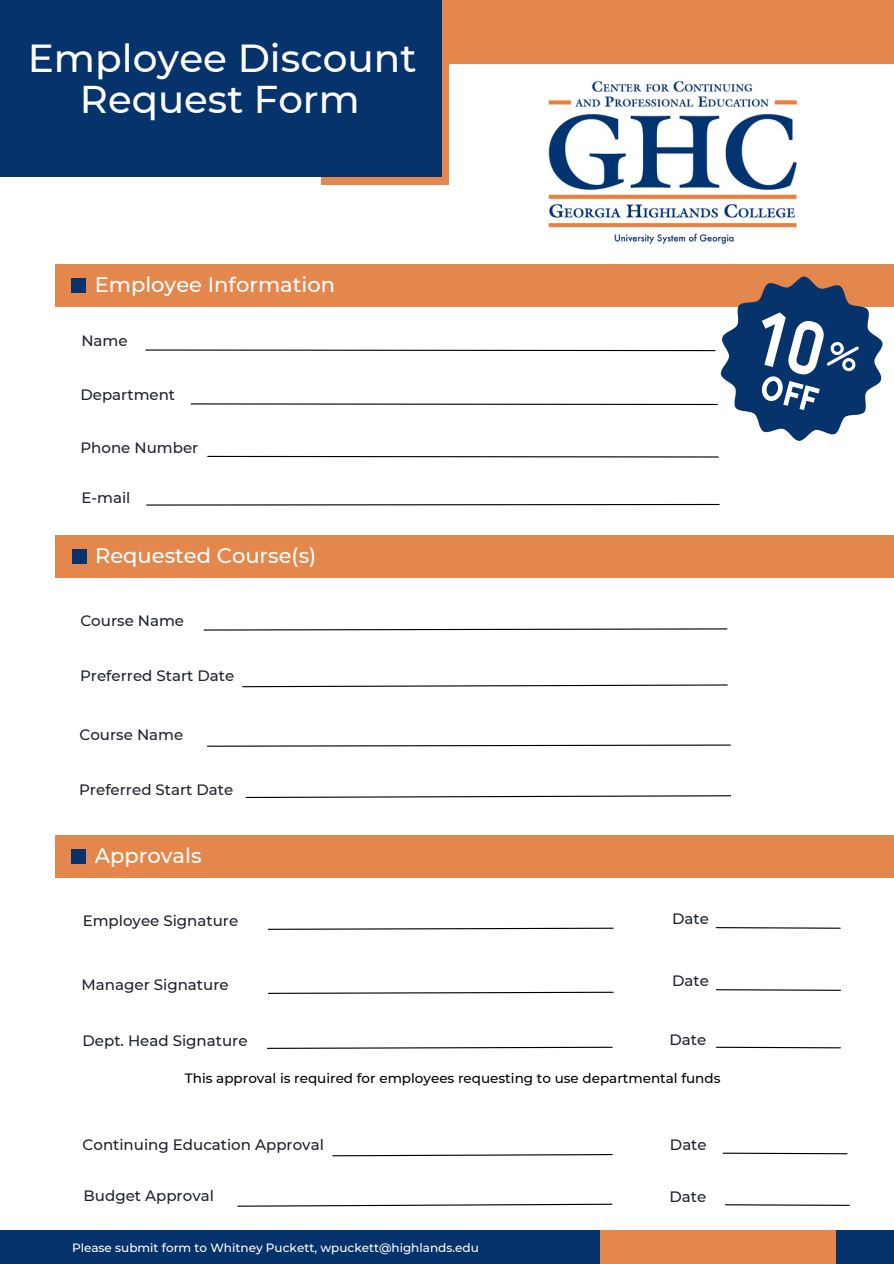
<style>
.page{position:relative;width:894px;height:1264px;background:#fff}
.page>*{position:absolute;margin:0;border:0;box-sizing:border-box;transform-origin:0 0}
.t1{font:500 39px "Montserrat";color:#fff}
.t2{font:500 38.7px "Montserrat";color:#fff}
.t3{font:500 21px "Montserrat";color:#fff}
.t4{font:500 15px "Montserrat";color:#1e232b}
.t5{font:500 13.5px "Montserrat";color:#000}
.t6{font:500 12px "Montserrat";color:#fff}
</style>
<div class="page">
<div style="left:0;top:1230px;width:893px;height:33px;background:#06336c"></div>
<div style="left:599px;top:1230px;width:236px;height:33px;background:#e4874d"></div>
<div style="left:55px;top:264px;width:838px;height:42px;background:#e4874d"></div>
<div style="left:434px;top:0;width:459px;height:63px;background:#e4874d"></div>
<svg style="left:321px;top:0;width:127px;height:184px;fill:#e4874d"></svg>
<div style="left:0;top:0;width:441px;height:176px;background:#06336c"></div>
<div style="left:72px;top:278px;width:14px;height:14px;background:#06336c"></div>
<div style="left:56px;top:535px;width:837px;height:42px;background:#e4874d"></div>
<div style="left:72px;top:549px;width:14px;height:14px;background:#06336c"></div>
<div style="left:55px;top:835px;width:838px;height:42px;background:#e4874d"></div>
<div style="left:72px;top:849px;width:14px;height:14px;background:#06336c"></div>
<svg style="left:267px;top:991px;width:347px;height:3px"></svg>
<svg style="left:146px;top:503px;width:574px;height:3px"></svg>
<svg style="left:332px;top:1154px;width:281px;height:2px"></svg>
<svg style="left:267px;top:927px;width:347px;height:3px"></svg>
<svg style="left:715px;top:927px;width:126px;height:2px"></svg>
<svg style="left:716px;top:989px;width:125px;height:2px"></svg>
<svg style="left:237px;top:1203px;width:376px;height:4px"></svg>
<svg style="left:267px;top:1046px;width:346px;height:3px"></svg>
<svg style="left:145px;top:276px;width:748px;height:182px"></svg>
<svg style="left:203px;top:628px;width:524px;height:3px"></svg>
<svg style="left:242px;top:684px;width:486px;height:3px"></svg>
<svg style="left:207px;top:744px;width:524px;height:3px"></svg>
<svg style="left:245px;top:795px;width:486px;height:3px"></svg>
<svg style="left:722px;top:1152px;width:126px;height:2px"></svg>
<svg style="left:716px;top:1046px;width:125px;height:2px"></svg>
<svg style="left:725px;top:1204px;width:125px;height:2px"></svg>
<img style="left:548px;top:81px;width:250px;height:163px">
<h1 class="t1" style="left:28px;top:34px;width:390px">Employee Discount</h1>
<h2 class="t2" style="left:80px;top:75px;width:281px">Request Form</h2>
<h3 class="t3" style="left:95px;top:272px;width:242px">Employee Information</h3>
<p class="t4" style="left:81px;top:332px;width:48px">Name</p>
<p class="t4" style="left:80px;top:386px;width:96px">Department</p>
<p class="t4" style="left:80px;top:438px;width:119px">Phone Number</p>
<p class="t4" style="left:81px;top:488px;width:51px">E-mail</p>
<h3 class="t3" style="left:95px;top:543px;width:223px">Requested Course(s)</h3>
<p class="t4" style="left:80px;top:611px;width:105px">Course Name</p>
<p class="t4" style="left:80px;top:666px;width:156px">Preferred Start Date</p>
<p class="t4" style="left:80px;top:726px;width:105px">Course Name</p>
<p class="t4" style="left:79px;top:780px;width:156px">Preferred Start Date</p>
<h3 class="t3" style="left:95px;top:843px;width:108px">Approvals</h3>
<p class="t4" style="left:83px;top:911px;width:157px">Employee Signature</p>
<p class="t4" style="left:82px;top:975px;width:148px">Manager Signature</p>
<p class="t4" style="left:672px;top:909px;width:38px">Date</p>
<p class="t4" style="left:672px;top:971px;width:38px">Date</p>
<p class="t4" style="left:82px;top:1031px;width:166px">Dept. Head Signature</p>
<p class="t4" style="left:669px;top:1030px;width:38px">Date</p>
<p class="t5" style="left:185px;top:1070px;width:537px">This approval is required for employees requesting to use departmental funds</p>
<p class="t4" style="left:83px;top:1135px;width:243px">Continuing Education Approval</p>
<p class="t4" style="left:84px;top:1186px;width:132px">Budget Approval</p>
<p class="t6" style="left:72px;top:1240px;width:408px">Please submit form to Whitney Puckett, wpuckett@highlands.edu</p>
<p class="t4" style="left:669px;top:1135px;width:38px">Date</p>
<p class="t4" style="left:669px;top:1187px;width:38px">Date</p>
</div>
